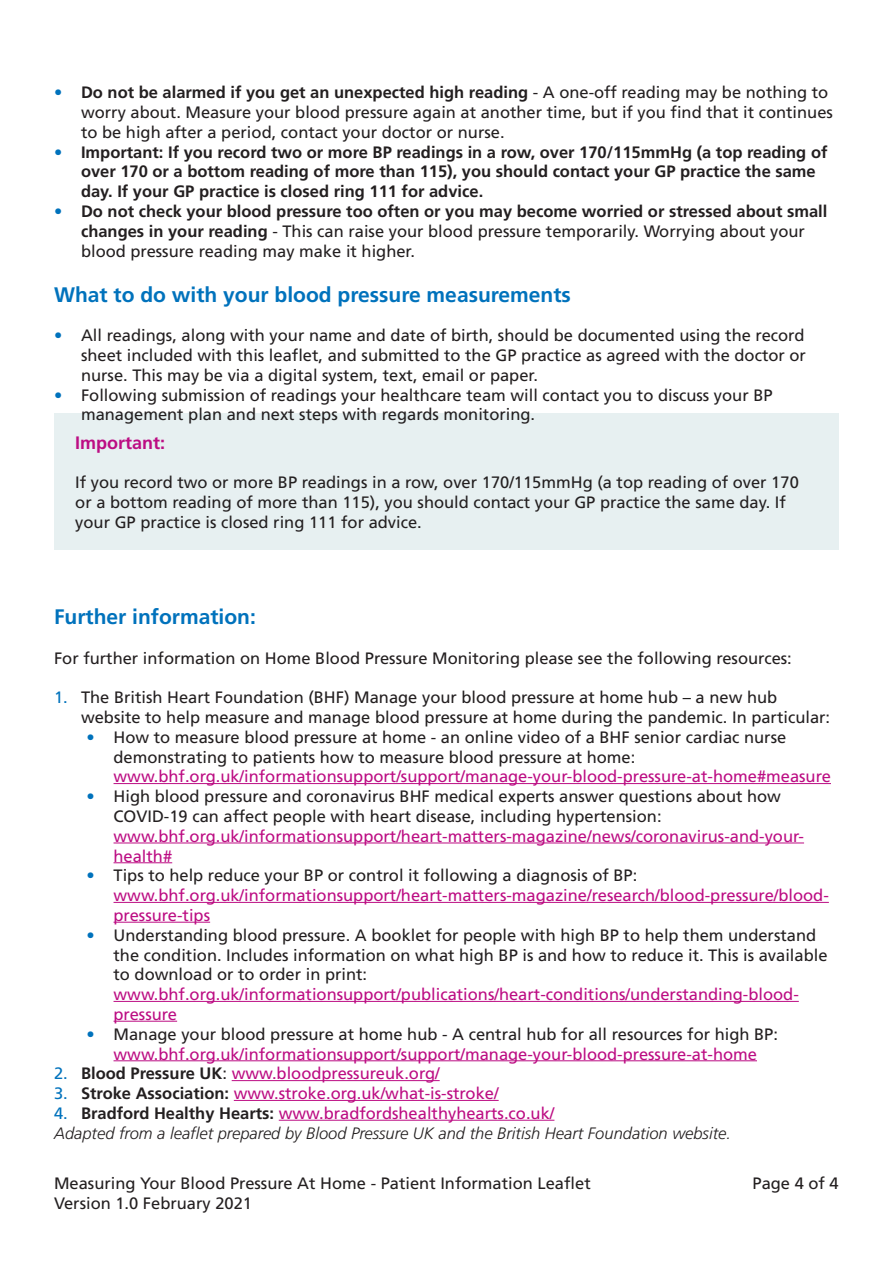
<style>
.page{position:relative;width:893px;height:1263px;background:#fff}
.page>*{position:absolute;margin:0;border:0;box-sizing:border-box;transform-origin:0 0}
.t1{font:21px "Frutiger LT 65 Bd";color:#0072bc}
.t2{font:18px "Frutiger LT 65 Bd";color:#bc0d83}
.t3{font:16.5px/19.8px "Frutiger LT 55 Rm";color:#231f20}
.t4{font:16.5px/19.8px "Frutiger LT 55 Rm";color:#bc0d83}
.t5{font:16.5px/19.8px "Frutiger LT 65 Bd";color:#231f20}
.t6{font:16.5px "Frutiger LT 46 Lt It";color:#231f20}
.s1{color:#0072bc}
.s2{font-family:"Frutiger LT 65 Bd"}
.s3{font-family:"Frutiger LT 55 Rm";color:#0072bc}
.s4{font-family:"Frutiger LT 55 Rm"}
.s5{color:#bc0d83}
.s6{color:#231f20}
.s7{font-family:"Frutiger LT 65 Bd";color:#231f20}
</style>
<div class="page">
<div style="left:54px;top:413px;width:785px;height:136px;background:#e7f0f1"></div>
<hr style="left:114px;top:783px;width:717px;height:1px;background:#bc0d83">
<hr style="left:114px;top:842px;width:690px;height:1px;background:#bc0d83">
<hr style="left:114px;top:862px;width:58px;height:1px;background:#bc0d83">
<hr style="left:114px;top:902px;width:715px;height:1px;background:#bc0d83">
<hr style="left:114px;top:922px;width:96px;height:1px;background:#bc0d83">
<hr style="left:114px;top:1001px;width:685px;height:1px;background:#bc0d83">
<hr style="left:114px;top:1021px;width:63px;height:1px;background:#bc0d83">
<hr style="left:114px;top:1060px;width:643px;height:1px;background:#bc0d83">
<hr style="left:232px;top:1080px;width:208px;height:1px;background:#bc0d83">
<hr style="left:234px;top:1100px;width:265px;height:1px;background:#bc0d83">
<hr style="left:279px;top:1120px;width:275px;height:1px;background:#bc0d83">
<p class="t3" style="left:81px;top:83px;width:753px;text-indent:-27px"><span class="s1">•</span> <span class="s2">Do not be alarmed if you get an unexpected high reading</span> - A one-off reading may be nothing to worry about. Measure your blood pressure again at another time, but if you find that it continues to be high after a period, contact your doctor or nurse.</p>
<p class="t5" style="left:81px;top:142px;width:748px;text-indent:-27px"><span class="s3">•</span> Important: If you record two or more BP readings in a row, over 170/115mmHg (a top reading of over 170 or a bottom reading of more than 115), you should contact your GP practice the same day. If your GP practice is closed ring 111 for advice.</p>
<p class="t5" style="left:81px;top:201px;width:748px;text-indent:-27px"><span class="s3">•</span> Do not check your blood pressure too often or you may become worried or stressed about small changes in your reading <span class="s4">- This can raise your blood pressure temporarily. Worrying about your blood pressure reading may make it higher.</span></p>
<p class="t1" style="left:54px;top:282px;width:518px">What to do with your blood pressure measurements</p>
<p class="t3" style="left:81px;top:326px;width:726px;text-align:justify;text-indent:-27px"><span class="s1">•</span> All readings, along with your name and date of birth, should be documented using the record sheet included with this leaflet, and submitted to the GP practice as agreed with the doctor or nurse. This may be via a digital system, text, email or paper.</p>
<p class="t3" style="left:81px;top:385px;width:693px;text-indent:-27px"><span class="s1">•</span> Following submission of readings your healthcare team will contact you to discuss your BP management plan and next steps with regards monitoring.</p>
<p class="t2" style="left:75px;top:432px;width:92px">Important:</p>
<p class="t3" style="left:75px;top:473px;width:725px">If you record two or more BP readings in a row, over 170/115mmHg (a top reading of over 170 or a bottom reading of more than 115), you should contact your GP practice the same day. If your GP practice is closed ring 111 for advice.</p>
<p class="t1" style="left:54px;top:604px;width:203px">Further information:</p>
<p class="t3" style="left:54px;top:648px;width:739px">For further information on Home Blood Pressure Monitoring please see the following resources:</p>
<p class="t3" style="left:81px;top:687px;width:751px;text-indent:-27px"><span class="s1">1.</span> The British Heart Foundation (BHF) Manage your blood pressure at home hub – a new hub website to help measure and manage blood pressure at home during the pandemic. In particular:</p>
<p class="t3" style="left:114px;top:727px;width:719px;text-indent:-27px"><span class="s1">•</span> How to measure blood pressure at home - an online video of a BHF senior cardiac nurse demonstrating to patients how to measure blood pressure at home: <span class="s5">www.bhf.org.uk/informationsupport/support/manage-your-blood-pressure-at-home#measure</span></p>
<p class="t3" style="left:114px;top:786px;width:692px;text-indent:-27px"><span class="s1">•</span> High blood pressure and coronavirus BHF medical experts answer questions about how COVID-19 can affect people with heart disease, including hypertension: <span class="s5">www.bhf.org.uk/informationsupport/heart-matters-magazine/news/coronavirus-and-your&shy;health#</span></p>
<p class="t4" style="left:114px;top:866px;width:717px;text-indent:-27px"><span class="s1">•</span> <span class="s6">Tips to help reduce your BP or control it following a diagnosis of BP: </span>www.bhf.org.uk/informationsupport/heart-matters-magazine/research/blood-pressure/blood&shy;pressure-tips</p>
<p class="t3" style="left:114px;top:925px;width:715px;text-indent:-27px"><span class="s1">•</span> Understanding blood pressure. A booklet for people with high BP to help them understand the condition. Includes information on what high BP is and how to reduce it. This is available to download or to order in print: <span class="s5">www.bhf.org.uk/informationsupport/publications/heart-conditions/understanding-blood&shy;pressure</span></p>
<p class="t4" style="left:87px;top:1024px;width:693px;text-align:center"><span class="s1">•</span> <span class="s6">Manage your blood pressure at home hub - A central hub for all resources for high BP: </span>www.bhf.org.uk/informationsupport/support/manage-your-blood-pressure-at-home</p>
<p class="t4" style="left:54px;top:1064px;width:387px"><span class="s1">2.</span> <span class="s7">Blood Pressure UK</span><span class="s6">:</span> www.bloodpressureuk.org/</p>
<p class="t4" style="left:54px;top:1083px;width:446px"><span class="s1">3.</span> <span class="s7">Stroke Association:</span> www.stroke.org.uk/what-is-stroke/</p>
<p class="t4" style="left:54px;top:1103px;width:502px"><span class="s1">4.</span> <span class="s7">Bradford Healthy Hearts:</span> www.bradfordshealthyhearts.co.uk/</p>
<p class="t6" style="left:54px;top:1123px;width:678px">Adapted from a leaflet prepared by Blood Pressure UK and the British Heart Foundation website.</p>
<p class="t3" style="left:54px;top:1173px;width:538px">Measuring Your Blood Pressure At Home - Patient Information Leaflet</p>
<p class="t3" style="left:752px;top:1173px;width:88px">Page 4 of 4</p>
<p class="t3" style="left:54px;top:1193px;width:200px">Version 1.0 February 2021</p>
</div>
